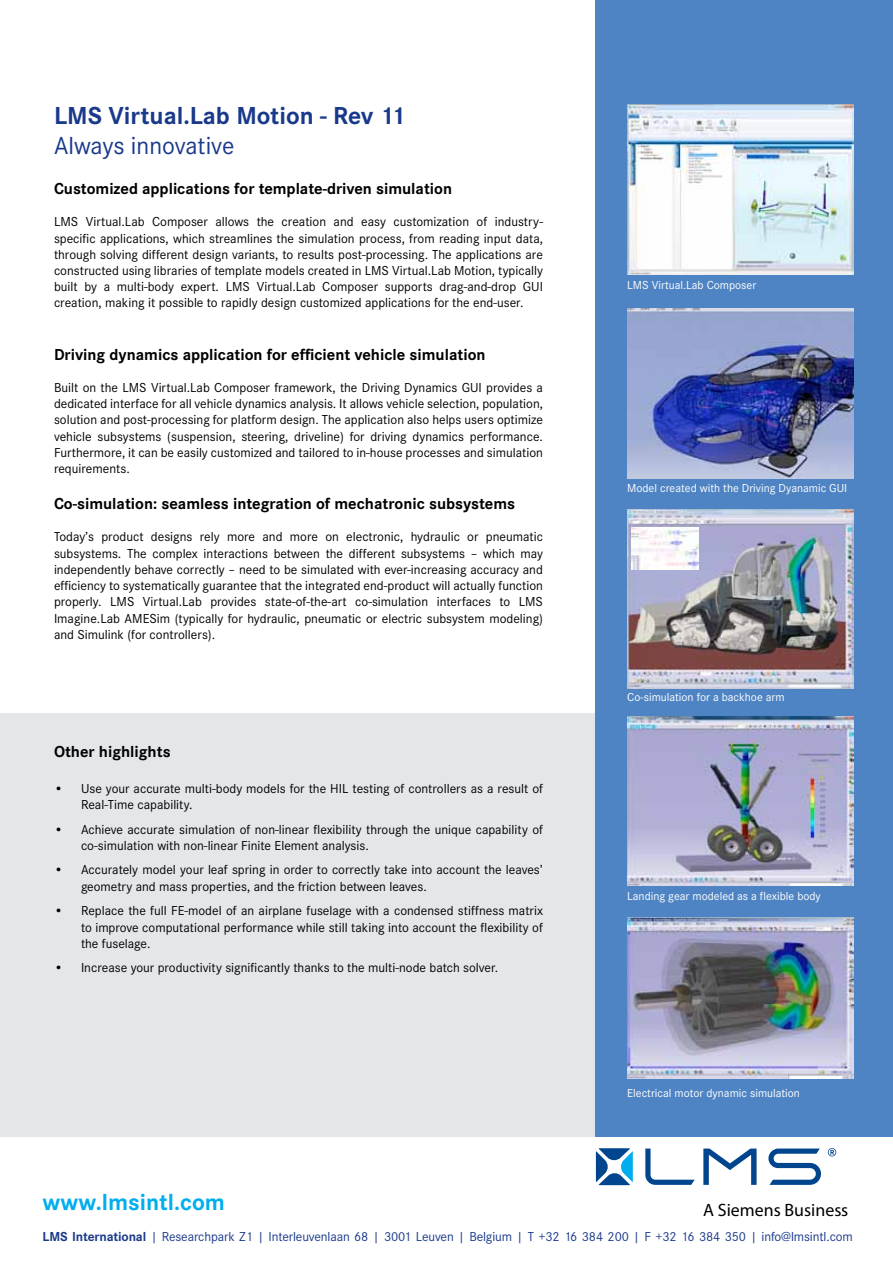
<style>
.page{position:relative;width:893px;height:1263px;background:#fff}
.page>*{position:absolute;margin:0;border:0;box-sizing:border-box;transform-origin:0 0}
.t1{font:700 25.5px "Corporate STOT";color:#19398a}
.t2{font:25.5px "Corporate STOT";color:#19398a}
.t3{font:700 24px "Corporate STOT";color:#00aeef}
.t4{font:17.85px "Siemens Sans";color:#000}
.t5{font:700 16.5px "Corporate STOT";color:#000}
.t6{font:13.5px/16.2px "Corporate STOT";color:#000;text-align:justify}
.t7{font:13.5px "Corporate STOT";letter-spacing:-.01em;color:#19398a}
.t8{font:12px "Corporate STOT";color:#fff}
.s1{font-weight:700}
</style>
<div class="page">
<div style="left:0;top:713px;width:724px;height:424px;background:#e4e7e9"></div>
<div style="left:596px;top:0;width:297px;height:1137px;background:#4f84c4"></div>
<img style="left:627px;top:509px;width:227px;height:179px">
<img style="left:627px;top:716px;width:226px;height:169px">
<img style="left:627px;top:918px;width:226px;height:160px">
<img style="left:627px;top:308px;width:226px;height:170px">
<img style="left:627px;top:105px;width:226px;height:169px">
<img style="left:632px;top:528px;width:67px;height:42px">
<svg style="left:828px;top:1148px;width:8px;height:8px"></svg>
<svg style="left:703px;top:1148px;width:54px;height:37px"></svg>
<svg style="left:768px;top:1148px;width:53px;height:37px"></svg>
<svg style="left:645px;top:1148px;width:50px;height:37px"></svg>
<svg style="left:596px;top:1148px;width:37px;height:37px"></svg>
<h1 class="t1" style="left:54px;top:101px;width:353px">LMS Virtual.Lab Motion - Rev 11</h1>
<h1 class="t2" style="left:54px;top:131px;width:182px">Always innovative</h1>
<p class="t5" style="left:54px;top:179px;width:400px">Customized applications for template-driven simulation</p>
<p class="t6" style="left:54px;top:214px;width:491px">LMS Virtual.Lab Composer allows the creation and easy customization of industry&shy;specific applications, which streamlines the simulation process, from reading input data, through solving different design variants, to results post-processing. The applications are constructed using libraries of template models created in LMS Virtual.Lab Motion, typically built by a multi-body expert. LMS Virtual.Lab Composer supports drag-and-drop GUI creation, making it possible to rapidly design customized applications for the end-user.</p>
<p class="t5" style="left:54px;top:345px;width:433px">Driving dynamics application for efficient vehicle simulation</p>
<p class="t6" style="left:54px;top:380px;width:491px">Built on the LMS Virtual.Lab Composer framework, the Driving Dynamics GUI provides a dedicated interface for all vehicle dynamics analysis. It allows vehicle selection, population, solution and post-processing for platform design. The application also helps users optimize vehicle subsystems (suspension, steering, driveline) for driving dynamics performance.<br>Furthermore, it can be easily customized and tailored to in-house processes and simulation requirements.</p>
<p class="t5" style="left:54px;top:494px;width:463px">Co-simulation: seamless integration of mechatronic subsystems</p>
<p class="t6" style="left:54px;top:529px;width:490px">Today’s product designs rely more and more on electronic, hydraulic or pneumatic subsystems. The complex interactions between the different subsystems – which may independently behave correctly – need to be simulated with ever-increasing accuracy and efficiency to systematically guarantee that the integrated end-product will actually function properly. LMS Virtual.Lab provides state-of-the-art co-simulation interfaces to LMS Imagine.Lab AMESim (typically for hydraulic, pneumatic or electric subsystem modeling) and Simulink (for controllers).</p>
<p class="t5" style="left:54px;top:742px;width:118px">Other highlights</p>
<p class="t6" style="left:81px;top:780px;width:464px;text-indent:-27px">• Use your accurate multi-body models for the HIL testing of controllers as a result of<br>Real-Time capability.</p>
<p class="t6" style="left:81px;top:821px;width:463px;text-indent:-27px">• Achieve accurate simulation of non-linear flexibility through the unique capability of co-simulation with non-linear Finite Element analysis.</p>
<p class="t6" style="left:81px;top:862px;width:463px;text-indent:-27px">• Accurately model your leaf spring in order to correctly take into account the leaves’ geometry and mass properties, and the friction between leaves.</p>
<p class="t6" style="left:81px;top:903px;width:463px;text-indent:-27px">• Replace the full FE-model of an airplane fuselage with a condensed stiffness matrix to improve computational performance while still taking into account the flexibility of the fuselage.</p>
<p class="t6" style="left:54px;top:960px;width:446px">• Increase your productivity significantly thanks to the multi-node batch solver.</p>
<p class="t8" style="left:627px;top:278px;width:131px">LMS Virtual.Lab Composer</p>
<p class="t8" style="left:627px;top:481px;width:221px">Model created with the Driving Dyanamic GUI</p>
<p class="t8" style="left:627px;top:690px;width:159px">Co-simulation for a backhoe arm</p>
<p class="t8" style="left:627px;top:889px;width:195px">Landing gear modeled as a flexible body</p>
<p class="t8" style="left:627px;top:1086px;width:174px">Electrical motor dynamic simulation</p>
<h2 class="t3" style="left:43px;top:1188px;width:184px">www.lmsintl.com</h2>
<h3 class="t4" style="left:703px;top:1199px;width:147px">A Siemens Business</h3>
<p class="t7" style="left:43px;top:1229px;width:812px"><span class="s1">LMS International</span> | Researchpark Z1 | Interleuvenlaan 68 | 3001 Leuven | Belgium | T +32 16 384 200 | F +32 16 384 350 | info@lmsintl.com</p>
</div>
